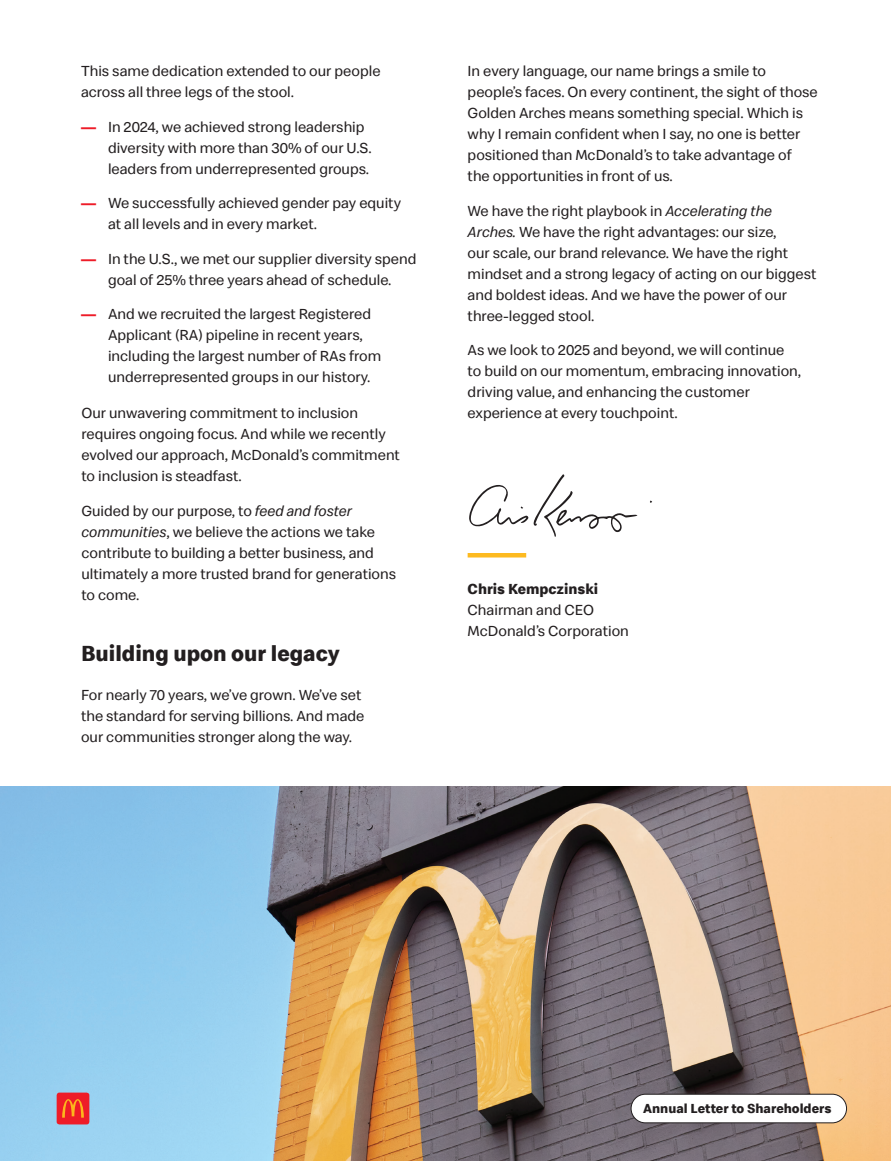
<style>
.page{position:relative;width:891px;height:1161px;background:#fff}
.page>*{position:absolute;margin:0;border:0;box-sizing:border-box;transform-origin:0 0}
.t1{font:700 22.5px "Speedee";color:#231f20}
.t2{font:15px/21px "Speedee";color:#231f20}
.t3{font:700 15px "Speedee";color:#231f20}
.t4{font:700 13.5px "Speedee";color:#231f20}
.s1{font-weight:700;color:#ee1c28}
.s2{font-style:italic}
</style>
<div class="page">
<img style="left:0;top:787px;width:891px;height:374px">
<div style="left:631px;top:1094px;width:216px;height:29px;background:#fff;border-radius:14px"></div>
<div style="left:631px;top:1094px;width:216px;height:29px;border:1px solid #231f20;border-radius:14px"></div>
<svg style="left:469px;top:474px;width:183px;height:63px"></svg>
<div style="left:468px;top:553px;width:58px;height:5px;background:#fdba20"></div>
<div style="left:57px;top:1093px;width:32px;height:31px;background:#ee1c28;border-radius:3px"></div>
<svg style="left:62px;top:1099px;width:22px;height:19px"></svg>
<p class="t2" style="left:81px;top:61px;width:301px">This same dedication extended to our people across all three legs of the stool.</p>
<p class="t2" style="left:108px;top:116px;width:265px;text-indent:-27px"><span class="s1">—</span> In 2024, we achieved strong leadership diversity with more than 30% of our U.S. leaders from underrepresented groups.</p>
<p class="t2" style="left:108px;top:193px;width:295px;text-indent:-27px"><span class="s1">—</span> We successfully achieved gender pay equity at all levels and in every market.</p>
<p class="t2" style="left:81px;top:248px;width:337px;text-align:center"><span class="s1">—</span> In the U.S., we met our supplier diversity spend goal of 25% three years ahead of schedule.</p>
<p class="t2" style="left:108px;top:304px;width:275px;text-indent:-27px"><span class="s1">—</span> And we recruited the largest Registered Applicant (RA) pipeline in recent years, including the largest number of RAs from underrepresented groups in our history.</p>
<p class="t2" style="left:81px;top:403px;width:320px">Our unwavering commitment to inclusion requires ongoing focus. And while we recently evolved our approach, McDonald’s commitment to inclusion is steadfast.</p>
<p class="t2" style="left:81px;top:500px;width:316px">Guided by our purpose, to <span class="s2">feed and foster communities</span>, we believe the actions we take contribute to building a better business, and ultimately a more trusted brand for generations to come.</p>
<h1 class="t1" style="left:81px;top:639px;width:260px">Building upon our legacy</h1>
<p class="t2" style="left:81px;top:684px;width:285px">For nearly 70 years, we’ve grown. We’ve set the standard for serving billions. And made our communities stronger along the way.</p>
<p class="t2" style="left:468px;top:61px;width:352px">In every language, our name brings a smile to people’s faces. On every continent, the sight of those Golden Arches means something special. Which is why I remain confident when I say, no one is better positioned than McDonald’s to take advantage of<br>the opportunities in front of us.</p>
<p class="t2" style="left:468px;top:200px;width:350px">We have the right playbook in <span class="s2">Accelerating the Arches.</span> We have the right advantages: our size,<br>our scale, our brand relevance. We have the right mindset and a strong legacy of acting on our biggest and boldest ideas. And we have the power of our three-legged stool.</p>
<p class="t2" style="left:468px;top:340px;width:335px">As we look to 2025 and beyond, we will continue to build on our momentum, embracing innovation, driving value, and enhancing the customer experience at every touchpoint.</p>
<p class="t3" style="left:468px;top:579px;width:132px">Chris Kempczinski</p>
<p class="t2" style="left:468px;top:599px;width:163px">Chairman and CEO<br>McDonald’s Corporation</p>
<p class="t4" style="left:643px;top:1100px;width:190px">Annual Letter to Shareholders</p>
</div>
